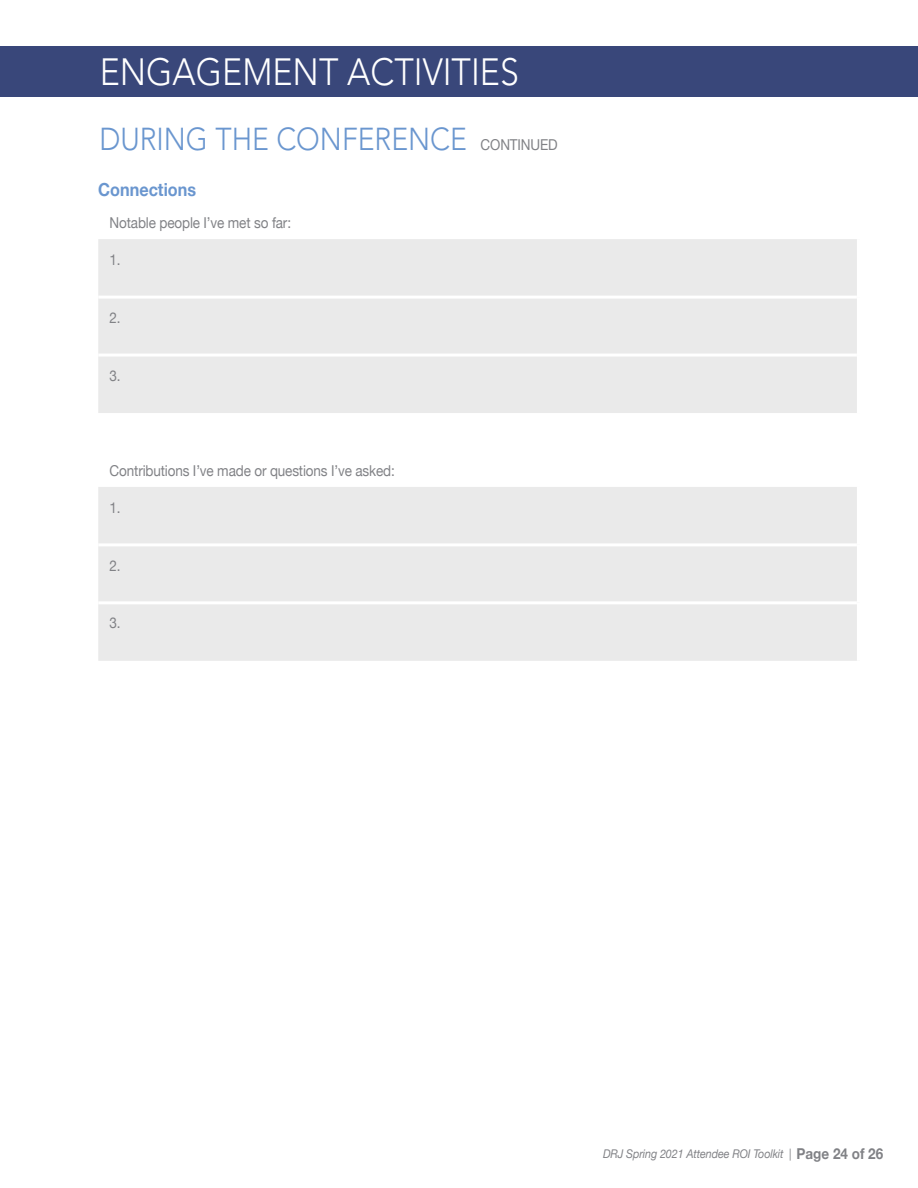
<style>
.page{position:relative;width:918px;height:1188px;background:#fff}
.page>*{position:absolute;margin:0;border:0;box-sizing:border-box;transform-origin:0 0}
.t1{font:300 37.65px "Avenir LT Std";color:#fff;scale:.9 1}
.t2{font:300 31.5px "Avenir LT Std";color:#6a96cf;scale:.9 1}
.t3{font:700 18px "Helvetica Neue";color:#6a96cf;scale:.9 1}
.t4{font:15px "Helvetica Neue";letter-spacing:-.01em;color:#818286;scale:.9 1}
.t5{font:italic 12px "Helvetica Neue";letter-spacing:-.01em;color:#818286;scale:.9 1}
.s1{font-family:"Helvetica Neue";font-weight:400;font-size:15px;color:#818286}
.s2{font-weight:700;font-style:normal;font-size:15px}
</style>
<div class="page">
<div style="left:0;top:46px;width:918px;height:51px;background:#39477a"></div>
<svg style="left:98px;top:239px;width:759px;height:422px;fill:#eaeaea"></svg>
<hr style="left:98px;top:296px;width:759px;height:3px;background:#fff">
<hr style="left:98px;top:543px;width:759px;height:3px;background:#fff">
<hr style="left:98px;top:354px;width:759px;height:3px;background:#fff">
<hr style="left:98px;top:601px;width:759px;height:3px;background:#fff">
<h1 class="t1" style="left:100px;top:50px;width:467px">ENGAGEMENT ACTIVITIES</h1>
<h2 class="t2" style="left:99px;top:121px;width:511px">DURING THE CONFERENCE <span class="s1">CONTINUED</span></h2>
<p class="t3" style="left:98px;top:176px;width:110px">Connections</p>
<p class="t4" style="left:110px;top:212px;width:203px">Notable people I’ve met so far:</p>
<p class="t4" style="left:110px;top:249px;width:14px">1.</p>
<p class="t4" style="left:110px;top:307px;width:14px">2.</p>
<p class="t4" style="left:110px;top:365px;width:14px">3.</p>
<p class="t4" style="left:110px;top:459px;width:318px">Contributions I’ve made or questions I’ve asked:</p>
<p class="t4" style="left:110px;top:496px;width:14px">1.</p>
<p class="t4" style="left:110px;top:554px;width:14px">2.</p>
<p class="t4" style="left:110px;top:612px;width:14px">3.</p>
<p class="t5" style="left:603px;top:1145px;width:313px">DRJ Spring 2021 Attendee ROI Toolkit | <span class="s2">Page 24 of 26</span></p>
</div>
